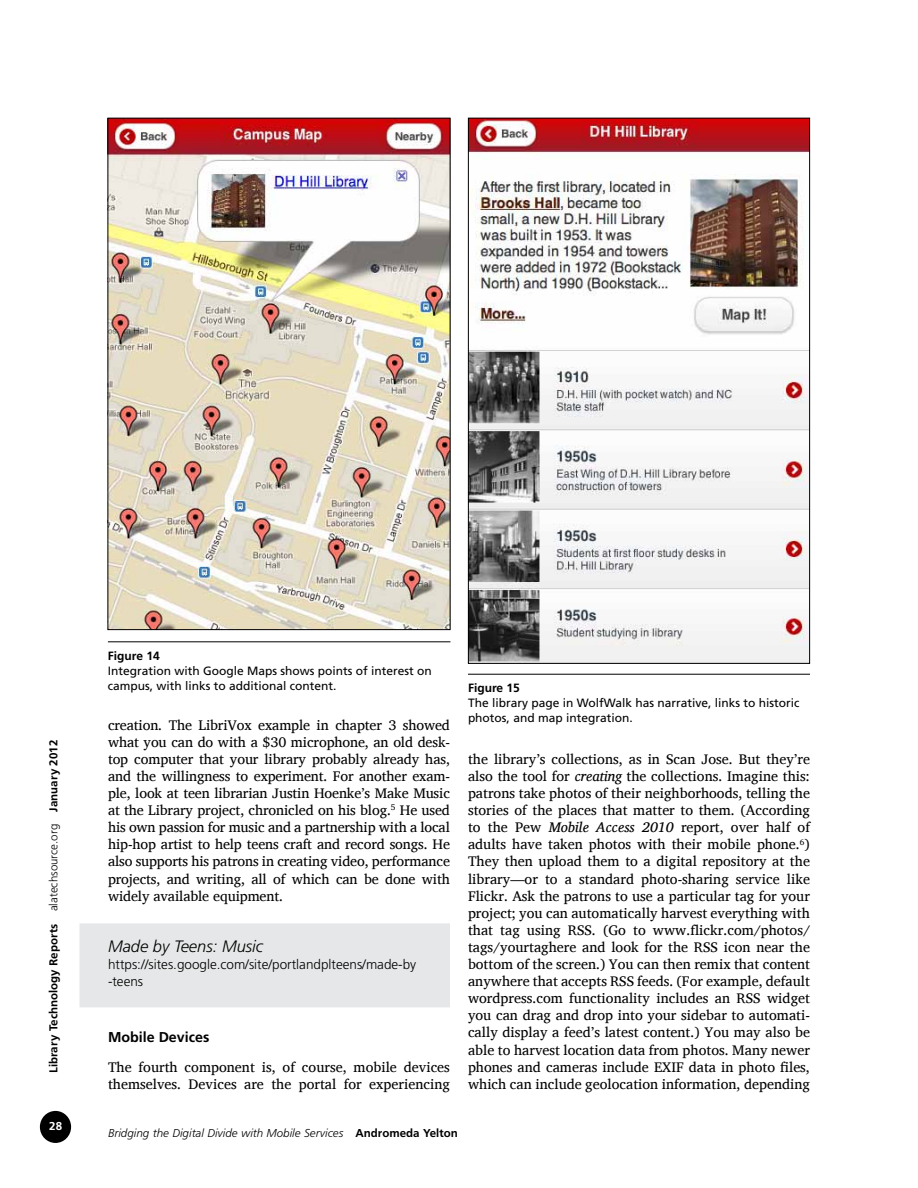
<style>
.page{position:relative;width:918px;height:1188px;background:#fff}
.page>*{position:absolute;margin:0;border:0;box-sizing:border-box;transform-origin:0 0}
.t1{font:italic 300 16.5px "Frutiger";color:#000}
.t2{font:14.25px/17.1px "Charis SIL";color:#000;text-align:justify}
.t3{font:700 14.25px "Frutiger";color:#000}
.t4{font:300 13.5px/17.1px "Frutiger";color:#000}
.t5{font:12px/15px "Frutiger";color:#000}
.t6{font:12px "Frugal Sans Light Italic DTC";color:#000}
.t7{font:12px "Frugal Sans Bold DTC";color:#000}
.t8{font:700 12px "Frutiger";color:#000}
.t9{font:12px "Frugal Sans Bold DTC";color:#fff}
.s1{font-family:"Frugal Sans Light DTC"}
.s2{font-style:italic}
.s3{font-family:"Frugal Sans Bold DTC"}
</style>
<div class="page">
<div style="left:41px;top:1112px;width:29px;height:30px;background:#000;border-radius:50%"></div>
<div style="left:40px;top:1111px;width:31px;height:32px;border:2px solid #000;border-radius:50%"></div>
<div style="left:80px;top:923px;width:370px;height:84px;background:#e6e7e8"></div>
<img style="left:470px;top:120px;width:338px;height:542px">
<hr style="left:468px;top:674px;width:342px;height:1px;background:#000">
<img style="left:110px;top:120px;width:338px;height:508px">
<hr style="left:108px;top:642px;width:342px;height:1px;background:#000">
<p class="t7" style="left:47px;top:1073px;width:335px;rotate:-90deg">Library Technology Reports <span class="s1">alatechsource.org</span> January 2012</p>
<p class="t9" style="left:49px;top:1119px;width:14px">28</p>
<p class="t8" style="left:108px;top:649px;width:53px">Figure 14</p>
<p class="t5" style="left:108px;top:663px;width:326px">Integration with Google Maps shows points of interest on campus, with links to additional content.</p>
<p class="t2" style="left:108px;top:716px;width:344px">creation. The LibriVox example in chapter 3 showed what you can do with a $30 microphone, an old desk&shy;top computer that your library probably already has, and the willingness to experiment. For another exam&shy;ple, look at teen librarian Justin Hoenke’s Make Music at the Library project, chronicled on his blog.<sup>5</sup> He used his own passion for music and a partnership with a local hip-hop artist to help teens craft and record songs. He also supports his patrons in creating video, performance projects, and writing, all of which can be done with widely available equipment.</p>
<p class="t1" style="left:108px;top:937px;width:157px">Made by Teens: Music</p>
<p class="t4" style="left:108px;top:956px;width:310px">https://sites.google.com/site/portlandplteens/made-by -teens</p>
<p class="t3" style="left:108px;top:1028px;width:103px">Mobile Devices</p>
<p class="t2" style="left:108px;top:1058px;width:343px">The fourth component is, of course, mobile devices themselves. Devices are the portal for experiencing</p>
<p class="t8" style="left:468px;top:681px;width:53px">Figure 15</p>
<p class="t5" style="left:468px;top:696px;width:333px">The library page in WolfWalk has narrative, links to historic photos, and map integration.</p>
<p class="t2" style="left:468px;top:750px;width:344px">the library’s collections, as in Scan Jose. But they’re also the tool for <span class="s2">creating</span> the collections. Imagine this: patrons take photos of their neighborhoods, telling the stories of the places that matter to them. (According to the Pew <span class="s2">Mobile Access 2010</span> report, over half of adults have taken photos with their mobile phone.<sup>6</sup>)<br>They then upload them to a digital repository at the library—or to a standard photo-sharing service like Flickr. Ask the patrons to use a particular tag for your project; you can automatically harvest everything with that tag using RSS. (Go to www.flickr.com/photos/ tags/yourtaghere and look for the RSS icon near the bottom of the screen.) You can then remix that content anywhere that accepts RSS feeds. (For example, default wordpress.com functionality includes an RSS widget you can drag and drop into your sidebar to automati&shy;cally display a feed’s latest content.) You may also be able to harvest location data from photos. Many newer phones and cameras include EXIF data in photo files, which can include geolocation information, depending</p>
<p class="t6" style="left:108px;top:1126px;width:351px">Bridging the Digital Divide with Mobile Services <span class="s3">Andromeda Yelton</span></p>
</div>
